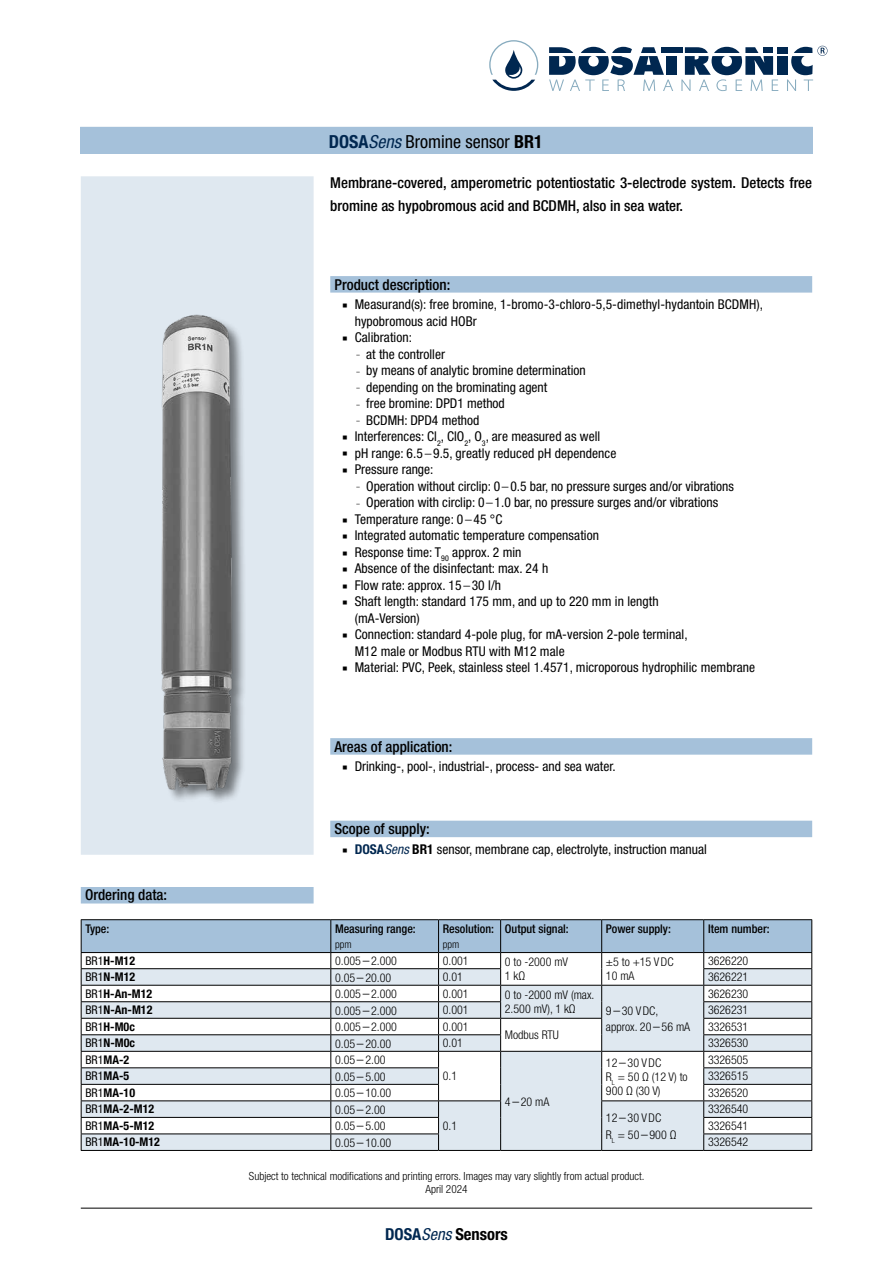
<style>
.page{position:relative;width:893px;height:1263px;background:#fff}
.page>*{position:absolute;margin:0;border:0;box-sizing:border-box;transform-origin:0 0}
.t1{font:condensed 18px "Helvetica Neue LT Pro";color:#000}
.t2{font:700 condensed 16.5px "Helvetica Neue LT Pro";color:#000}
.t3{font:500 condensed 15px/23.7px "Helvetica Neue LT Pro";color:#000}
.t4{font:condensed 13.5px/16.5px "Helvetica Neue LT Pro";letter-spacing:.005em;color:#000}
.t5{font:300 condensed 12px/14.4px "Helvetica Neue LT Pro";color:#000}
.t6{font:700 condensed 12px "Helvetica Neue LT Pro";color:#000}
.t7{font:500 condensed 12px "Helvetica Neue LT Pro";color:#000}
.t8{font:300 condensed 11.25px/13.5px "Helvetica Neue LT Pro";color:#000;text-align:center}
.t9{font:300 condensed 10.5px "Helvetica Neue LT Pro";color:#000}
.s1{font-weight:700;color:#002750}
.s2{font-style:italic;color:#002750}
.s3{font-weight:700}
.s4{font-size:6.75px}
.s5{font-weight:300}
.s6{font-weight:400}
.s7{font-size:13.5px}
.s8{color:#002750}
.s9{font-weight:400;font-style:italic;color:#002750}
</style>
<div class="page">
<div style="left:81px;top:176px;width:233px;height:679px;background:#dfe8f0;border:2px solid #dfe8f0"></div>
<img style="left:161px;top:314px;width:83px;height:487px">
<hr style="left:81px;top:1208px;width:731px;height:1px;background:#000">
<svg style="left:489px;top:40px;width:339px;height:51px"></svg>
<div style="left:80px;top:127px;width:733px;height:27px;background:#a5c1da"></div>
<div style="left:81px;top:887px;width:233px;height:16px;background:#a5c1da"></div>
<hr style="left:81px;top:1150px;width:250px;height:1px;background:#000">
<hr style="left:704px;top:1150px;width:108px;height:1px;background:#000">
<hr style="left:81px;top:919px;width:250px;height:1px;background:#000">
<hr style="left:331px;top:919px;width:108px;height:1px;background:#000">
<hr style="left:439px;top:919px;width:62px;height:1px;background:#000">
<hr style="left:501px;top:919px;width:101px;height:1px;background:#000">
<hr style="left:602px;top:919px;width:102px;height:1px;background:#000">
<hr style="left:704px;top:919px;width:108px;height:1px;background:#000">
<hr style="left:331px;top:1150px;width:108px;height:1px;background:#000">
<hr style="left:439px;top:1150px;width:62px;height:1px;background:#000">
<hr style="left:501px;top:1150px;width:101px;height:1px;background:#000">
<svg style="left:81px;top:920px;width:731px;height:230px"></svg>
<hr style="left:602px;top:1150px;width:102px;height:1px;background:#000">
<div style="left:330px;top:276px;width:482px;height:17px;background:#a5c1da"></div>
<div style="left:330px;top:738px;width:482px;height:17px;background:#a5c1da"></div>
<div style="left:330px;top:821px;width:482px;height:16px;background:#a5c1da"></div>
<h1 class="t1" style="left:329px;top:131px;width:215px"><span class="s1">DOSA</span><span class="s2">Sens</span> Bromine sensor <span class="s3">BR1</span></h1>
<p class="t3" style="left:330px;top:170px;width:483px">Membrane-covered, amperometric potentiostatic 3-electrode system. Detects free bromine as hypobromous acid and BCDMH, also in sea water.</p>
<p class="t3" style="left:334px;top:272px;width:117px">Product description:</p>
<p class="t4" style="left:355px;top:296px;width:410px">Measurand(s): free bromine, 1-bromo-3-chloro-5,5-dimethyl-hydantoin BCDMH), hypobromous acid HOBr<br>Calibration:</p>
<p class="t4" style="left:357px;top:345px;width:90px"><span class="s4">–</span> at the controller</p>
<p class="t4" style="left:357px;top:362px;width:231px"><span class="s4">–</span> by means of analytic bromine determination</p>
<p class="t4" style="left:357px;top:378px;width:192px"><span class="s4">–</span> depending on the brominating agent</p>
<p class="t4" style="left:357px;top:395px;width:150px"><span class="s4">–</span> free bromine: DPD1 method</p>
<p class="t4" style="left:355px;top:411px;width:263px"><span class="s4">–</span> BCDMH: DPD4 method<br>Interferences: Cl<sub>2</sub>, ClO<sub>2</sub>, O<sub>3</sub>, are measured as well pH range: 6.5 <span class="s5">–</span>9.5, greatly reduced pH dependence Pressure range:</p>
<p class="t4" style="left:357px;top:477px;width:379px"><span class="s4">–</span> Operation without circlip: 0 <span class="s5">–</span>0.5 bar, no pressure surges and/or vibrations</p>
<p class="t4" style="left:355px;top:494px;width:402px"><span class="s4">–</span> Operation with circlip: 0 <span class="s5">–</span>1.0 bar, no pressure surges and/or vibrations Temperature range: 0 <span class="s5">–</span>45 °C<br>Integrated automatic temperature compensation<br>Response time: T<sub>90</sub> approx. 2 min<br>Absence of the disinfectant: max. 24 h<br>Flow rate: approx. 15 <span class="s5">–</span> 30 l/h<br>Shaft length: standard 175 mm, and up to 220 mm in length<br>(mA-Version)<br>Connection: standard 4-pole plug, for mA-version 2-pole terminal,<br>M12 male or Modbus RTU with M12 male<br>Material: PVC, Peek, stainless steel 1.4571, microporous hydrophilic membrane</p>
<p class="t3" style="left:334px;top:734px;width:119px">Areas of application:</p>
<p class="t4" style="left:355px;top:758px;width:262px">Drinking-, pool-, industrial-, process- and sea water.</p>
<p class="t3" style="left:334px;top:817px;width:97px">Scope of supply:</p>
<p class="t4" style="left:355px;top:840px;width:354px"><span class="s1">DOSA</span><span class="s2">Sens</span> <span class="s3">BR1</span> sensor, membrane cap, electrolyte, instruction manual</p>
<p class="t3" style="left:85px;top:883px;width:84px">Ordering data:</p>
<p class="t7" style="left:85px;top:921px;width:25px">Type:</p>
<p class="t7" style="left:335px;top:921px;width:82px">Measuring range:</p>
<p class="t9" style="left:335px;top:938px;width:18px">ppm</p>
<p class="t7" style="left:443px;top:921px;width:53px">Resolution:</p>
<p class="t9" style="left:443px;top:938px;width:18px">ppm</p>
<p class="t7" style="left:505px;top:921px;width:65px">Output signal:</p>
<p class="t7" style="left:606px;top:921px;width:67px">Power supply:</p>
<p class="t7" style="left:708px;top:921px;width:63px">Item number:</p>
<p class="t6" style="left:85px;top:953px;width:51px"><span class="s6">BR1</span>H-M12</p>
<p class="t5" style="left:335px;top:954px;width:63px">0.005 <span class="s7">–</span>2.000</p>
<p class="t5" style="left:443px;top:953px;width:27px">0.001</p>
<p class="t5" style="left:505px;top:954px;width:65px">0 to -2000 mV<br>1 kΩ</p>
<p class="t5" style="left:606px;top:954px;width:69px">±5 to +15 VDC<br>10 mA</p>
<p class="t5" style="left:708px;top:953px;width:42px">3626220</p>
<p class="t6" style="left:85px;top:970px;width:51px"><span class="s6">BR1</span>N-M12</p>
<p class="t5" style="left:335px;top:970px;width:58px">0.05 <span class="s7">–</span> 20.00</p>
<p class="t5" style="left:443px;top:970px;width:22px">0.01</p>
<p class="t5" style="left:708px;top:970px;width:42px">3626221</p>
<p class="t6" style="left:85px;top:986px;width:68px"><span class="s6">BR1</span>H-An-M12</p>
<p class="t5" style="left:335px;top:987px;width:63px">0.005 <span class="s7">–</span>2.000</p>
<p class="t5" style="left:443px;top:986px;width:27px">0.001</p>
<p class="t5" style="left:505px;top:987px;width:91px">0 to -2000 mV (max.<br>2.500 mV), 1 kΩ</p>
<p class="t5" style="left:708px;top:986px;width:42px">3626230</p>
<p class="t6" style="left:85px;top:1003px;width:69px"><span class="s6">BR1</span>N-An-M12</p>
<p class="t5" style="left:335px;top:1003px;width:63px">0.005 <span class="s7">–</span>2.000</p>
<p class="t5" style="left:443px;top:1003px;width:27px">0.001</p>
<p class="t5" style="left:708px;top:1003px;width:42px">3626231</p>
<p class="t6" style="left:85px;top:1019px;width:51px"><span class="s6">BR1</span>H-M0c</p>
<p class="t5" style="left:335px;top:1020px;width:63px">0.005 <span class="s7">–</span>2.000</p>
<p class="t5" style="left:443px;top:1019px;width:27px">0.001</p>
<p class="t5" style="left:505px;top:1027px;width:55px">Modbus RTU</p>
<p class="t5" style="left:606px;top:1002px;width:86px;line-height:16.2px">9<span class="s7">–</span>30 VDC, approx. 20 <span class="s7">–</span> 56 mA</p>
<p class="t5" style="left:708px;top:1019px;width:42px">3326531</p>
<p class="t6" style="left:85px;top:1036px;width:51px"><span class="s6">BR1</span>N-M0c</p>
<p class="t5" style="left:335px;top:1036px;width:58px">0.05 <span class="s7">–</span> 20.00</p>
<p class="t5" style="left:443px;top:1036px;width:22px">0.01</p>
<p class="t5" style="left:708px;top:1036px;width:42px">3326530</p>
<p class="t6" style="left:85px;top:1052px;width:45px"><span class="s6">BR1</span>MA-2</p>
<p class="t5" style="left:335px;top:1053px;width:52px">0.05 <span class="s7">–</span> 2.00</p>
<p class="t5" style="left:443px;top:1069px;width:16px">0.1</p>
<p class="t5" style="left:505px;top:1094px;width:46px">4<span class="s7">–</span>20 mA</p>
<p class="t5" style="left:606px;top:1055px;width:83px">12<span class="s7">–</span>30 VDC<br>R<sub>L</sub> = 50 Ω (12 V) to<br>900 Ω (30 V)</p>
<p class="t5" style="left:708px;top:1052px;width:42px">3326505</p>
<p class="t6" style="left:85px;top:1069px;width:45px"><span class="s6">BR1</span>MA-5</p>
<p class="t5" style="left:335px;top:1069px;width:52px">0.05<span class="s7">–</span> 5.00</p>
<p class="t5" style="left:708px;top:1069px;width:42px">3326515</p>
<p class="t6" style="left:85px;top:1085px;width:51px"><span class="s6">BR1</span>MA-10</p>
<p class="t5" style="left:335px;top:1086px;width:58px">0.05 <span class="s7">–</span> 10.00</p>
<p class="t5" style="left:708px;top:1085px;width:42px">3326520</p>
<p class="t6" style="left:85px;top:1102px;width:70px"><span class="s6">BR1</span>MA-2-M12</p>
<p class="t5" style="left:335px;top:1102px;width:52px">0.05 <span class="s7">–</span> 2.00</p>
<p class="t5" style="left:443px;top:1118px;width:16px">0.1</p>
<p class="t5" style="left:606px;top:1110px;width:72px;line-height:16.2px">12<span class="s7">–</span>30 VDC<br>R<sub>L</sub> = 50<span class="s7">–</span> 900 Ω</p>
<p class="t5" style="left:708px;top:1102px;width:42px">3326540</p>
<p class="t6" style="left:85px;top:1118px;width:70px"><span class="s6">BR1</span>MA-5-M12</p>
<p class="t5" style="left:335px;top:1119px;width:52px">0.05 <span class="s7">–</span> 5.00</p>
<p class="t5" style="left:708px;top:1118px;width:42px">3326541</p>
<p class="t6" style="left:85px;top:1135px;width:76px"><span class="s6">BR1</span>MA-10-M12</p>
<p class="t5" style="left:335px;top:1135px;width:58px">0.05 <span class="s7">–</span> 10.00</p>
<p class="t5" style="left:708px;top:1135px;width:42px">3326542</p>
<p class="t8" style="left:249px;top:1169px;width:397px">Subject to technical modifications and printing errors. Images may vary slightly from actual product.<br>April 2024</p>
<p class="t2" style="left:385px;top:1224px;width:124px"><span class="s8">DOSA</span><span class="s9">Sens</span> Sensors</p>
</div>
